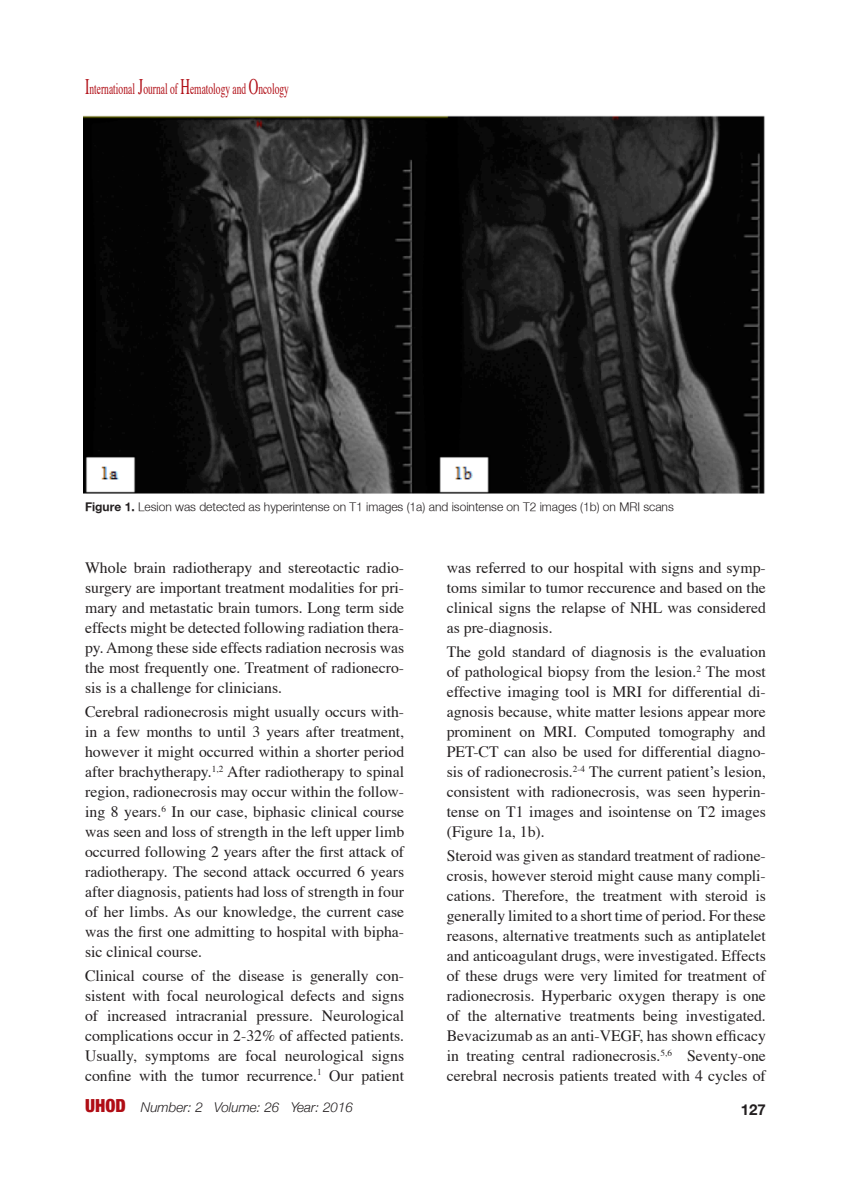
<style>
.page{position:relative;width:851px;height:1191px;background:#fff}
.page>*{position:absolute;margin:0;border:0;box-sizing:border-box;transform-origin:0 0}
.t1{font:15.9px "Times";color:#b00d15;scale:.6 1}
.t2{font:15.75px/20px "Times";color:#231f20;text-align:justify}
.t3{font:700 15px "Helvetica Neue";color:#231f20}
.t4{font:italic 300 13.5px "Helvetica Neue";color:#231f20}
.t5{font:300 12px "Helvetica Neu";color:#231f20}
.s1{font-size:22.2px}
.s2{font-weight:700}
.s3{font-weight:900;font-style:normal;font-stretch:condensed;font-size:18px;color:#b00d15}
</style>
<div class="page">
<img style="left:83px;top:115px;width:682px;height:378px">
<p class="t1" style="left:85px;top:78px;width:341px"><span class="s1">I</span>nternational <span class="s1">J</span>ournal of <span class="s1">H</span>ematology and <span class="s1">O</span>ncology</p>
<p class="t5" style="left:85px;top:500px;width:590px"><span class="s2">Figure 1.</span> Lesion was detected as hyperintense on T1 images (1a) and isointense on T2 images (1b) on MRI scans</p>
<p class="t2" style="left:85px;top:559px;width:320px">Whole brain radiotherapy and stereotactic radio&shy;surgery are important treatment modalities for pri&shy;mary and metastatic brain tumors. Long term side effects might be detected following radiation thera&shy;py. Among these side effects radiation necrosis was the most frequently one. Treatment of radionecro&shy;sis is a challenge for clinicians.</p>
<p class="t2" style="left:85px;top:703px;width:320px">Cerebral radionecrosis might usually occurs with&shy;in a few months to until 3 years after treatment, however it might occurred within a shorter period after brachytherapy.<sup>1,2</sup> After radiotherapy to spinal region, radionecrosis may occur within the follow&shy;ing 8 years.<sup>6</sup> In our case, biphasic clinical course was seen and loss of strength in the left upper limb occurred following 2 years after the first attack of radiotherapy. The second attack occurred 6 years after diagnosis, patients had loss of strength in four of her limbs. As our knowledge, the current case was the first one admitting to hospital with bipha&shy;sic clinical course.</p>
<p class="t2" style="left:85px;top:966px;width:320px">Clinical course of the disease is generally con&shy;sistent with focal neurological defects and signs of increased intracranial pressure. Neurological complications occur in 2-32% of affected patients.<br>Usually, symptoms are focal neurological signs confine with the tumor recurrence.<sup>1</sup> Our patient</p>
<p class="t2" style="left:446px;top:559px;width:320px">was referred to our hospital with signs and symp&shy;toms similar to tumor reccurence and based on the clinical signs the relapse of NHL was considered as pre-diagnosis.</p>
<p class="t2" style="left:446px;top:643px;width:320px">The gold standard of diagnosis is the evaluation of pathological biopsy from the lesion.<sup>2</sup> The most effective imaging tool is MRI for differential di&shy;agnosis because, white matter lesions appear more prominent on MRI. Computed tomography and PET-CT can also be used for differential diagno&shy;sis of radionecrosis.<sup>2-4</sup> The current patient’s lesion, consistent with radionecrosis, was seen hyperin&shy;tense on T1 images and isointense on T2 images (Figure 1a, 1b).</p>
<p class="t2" style="left:446px;top:847px;width:320px">Steroid was given as standard treatment of radione&shy;crosis, however steroid might cause many compli&shy;cations. Therefore, the treatment with steroid is generally limited to a short time of period. For these reasons, alternative treatments such as antiplatelet and anticoagulant drugs, were investigated. Effects of these drugs were very limited for treatment of radionecrosis. Hyperbaric oxygen therapy is one of the alternative treatments being investigated.<br>Bevacizumab as an anti-VEGF, has shown efficacy in treating central radionecrosis.<sup>5,6</sup> Seventy-one cerebral necrosis patients treated with 4 cycles of</p>
<p class="t4" style="left:85px;top:1096px;width:269px"><span class="s3">UHOD</span> Number: 2 Volume: 26 Year: 2016</p>
<p class="t3" style="left:740px;top:1096px;width:27px">127</p>
</div>
